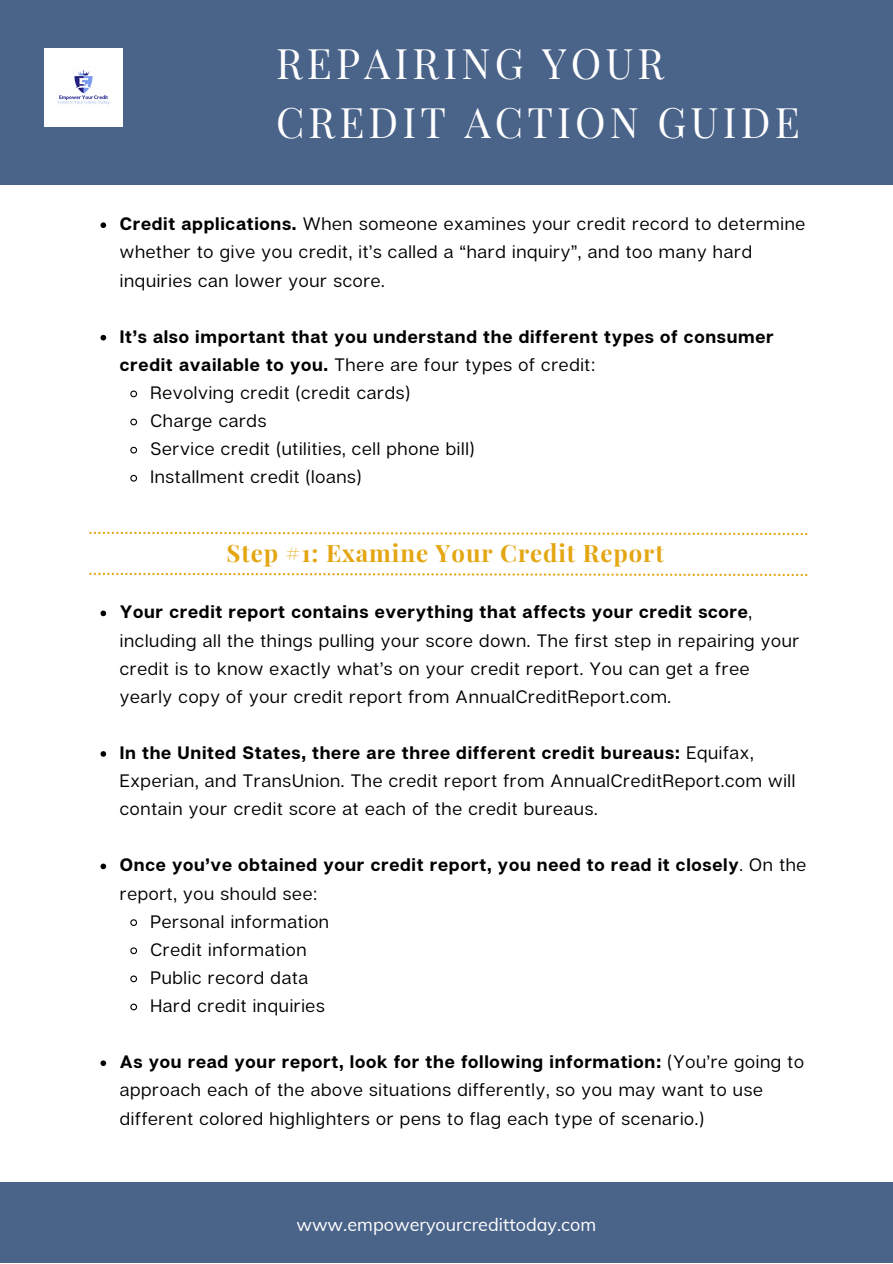
<style>
.page{position:relative;width:893px;height:1264px;background:#fff}
.page>*{position:absolute;margin:0;border:0;box-sizing:border-box;transform-origin:0 0}
.t1{font:41.25px/59.6px "Playfair Display";letter-spacing:.1em;color:#fff}
.t2{font:700 24px "Playfair Display";letter-spacing:.04em;color:#e4a611}
.t3{font:18px/28px "Articulat CF";letter-spacing:.04em;color:#000}
.t4{font:700 18px/28px "Articulat CF";letter-spacing:.04em;color:#000}
.t5{font:18px "Muli";color:#fff}
.s1{font-weight:700}
.s2{font-weight:400}
</style>
<div class="page">
<div style="left:0;top:0;width:892px;height:184px;background:#4a6389"></div>
<div style="left:0;top:1182px;width:892px;height:80px;background:#4a6389"></div>
<svg style="left:89px;top:531px;width:718px;height:4px"></svg>
<svg style="left:89px;top:572px;width:718px;height:4px"></svg>
<img style="left:45px;top:49px;width:77px;height:78px">
<svg style="left:100px;top:222px;width:6px;height:6px"></svg>
<svg style="left:100px;top:335px;width:6px;height:5px"></svg>
<svg style="left:130px;top:390px;width:8px;height:8px"></svg>
<svg style="left:130px;top:418px;width:7px;height:8px"></svg>
<svg style="left:130px;top:446px;width:8px;height:8px"></svg>
<svg style="left:130px;top:474px;width:8px;height:8px"></svg>
<svg style="left:100px;top:610px;width:6px;height:6px"></svg>
<svg style="left:100px;top:751px;width:6px;height:5px"></svg>
<svg style="left:100px;top:863px;width:6px;height:6px"></svg>
<svg style="left:130px;top:919px;width:8px;height:7px"></svg>
<svg style="left:130px;top:947px;width:8px;height:8px"></svg>
<svg style="left:130px;top:975px;width:8px;height:8px"></svg>
<svg style="left:130px;top:1003px;width:7px;height:8px"></svg>
<svg style="left:100px;top:1060px;width:6px;height:6px"></svg>
<p class="t1" style="left:276px;top:32px;width:525px">REPAIRING YOUR<br>CREDIT ACTION GUIDE</p>
<p class="t3" style="left:120px;top:209px;width:687px"><span class="s1">Credit applications.</span> When someone examines your credit record to determine whether to give you credit, it’s called a “hard inquiry”, and too many hard inquiries can lower your score.</p>
<p class="t4" style="left:120px;top:322px;width:655px">It’s also important that you understand the different types of consumer credit available to you. <span class="s2">There are four types of credit:</span></p>
<p class="t3" style="left:150px;top:378px;width:261px">Revolving credit (credit cards)</p>
<p class="t3" style="left:150px;top:406px;width:117px">Charge cards</p>
<p class="t3" style="left:150px;top:434px;width:325px">Service credit (utilities, cell phone bill)</p>
<p class="t3" style="left:150px;top:462px;width:212px">Installment credit (loans)</p>
<p class="t2" style="left:226px;top:536px;width:439px">Step #1: Examine Your Credit Report</p>
<p class="t3" style="left:120px;top:597px;width:681px"><span class="s1">Your credit report contains everything that affects your credit score</span>, including all the things pulling your score down. The first step in repairing your credit is to know exactly what’s on your credit report. You can get a free yearly copy of your credit report from AnnualCreditReport.com.</p>
<p class="t3" style="left:120px;top:738px;width:677px"><span class="s1">In the United States, there are three different credit bureaus:</span> Equifax,<br>Experian, and TransUnion. The credit report from AnnualCreditReport.com will contain your credit score at each of the credit bureaus.</p>
<p class="t4" style="left:120px;top:850px;width:688px">Once you’ve obtained your credit report, you need to read it closely<span class="s2">. On the report, you should see:</span></p>
<p class="t3" style="left:150px;top:906px;width:180px">Personal information</p>
<p class="t3" style="left:150px;top:934px;width:158px">Credit information</p>
<p class="t3" style="left:150px;top:963px;width:159px">Public record data</p>
<p class="t3" style="left:150px;top:991px;width:176px">Hard credit inquiries</p>
<p class="t3" style="left:120px;top:1047px;width:685px"><span class="s1">As you read your report, look for the following information:</span> (You’re going to approach each of the above situations differently, so you may want to use different colored highlighters or pens to flag each type of scenario.)</p>
<p class="t5" style="left:296px;top:1212px;width:301px">www.empoweryourcredittoday.com</p>
</div>
